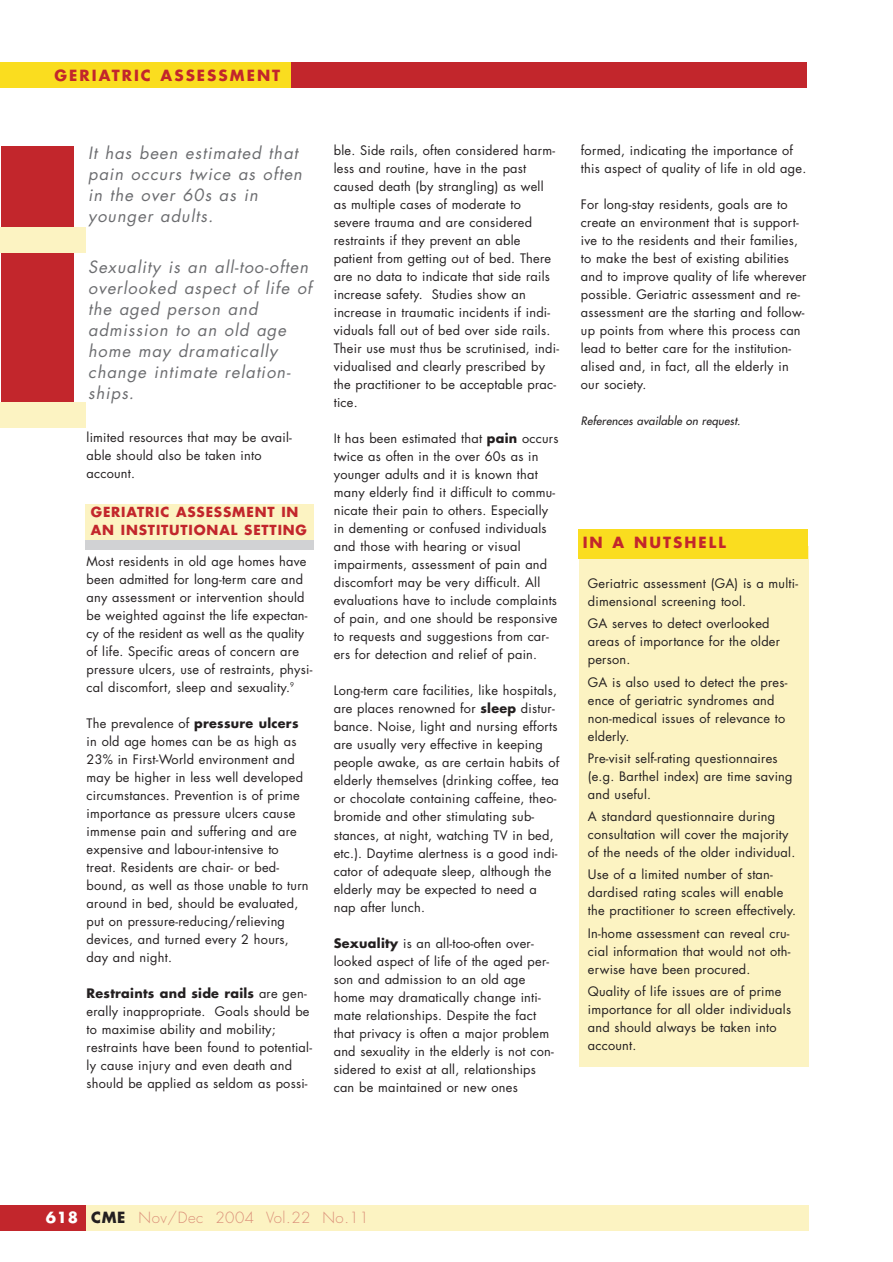
<style>
.page{position:relative;width:893px;height:1262px;background:#fff}
.page>*{position:absolute;margin:0;border:0;box-sizing:border-box;transform-origin:0 0}
.t1{font:italic 16.5px/21px "Futura";letter-spacing:.06em;color:#6c6d70}
.t2{font:700 15px "Futura";letter-spacing:.135em;color:#c2262c}
.t3{font:300 15px "Futura";letter-spacing:.035em;color:#db9079}
.t4{font:700 13.5px/18px "Futura";letter-spacing:.06em;color:#c2262c}
.t5{font:12.75px/18px "Futura";letter-spacing:.02em;color:#231f20}
.t6{font:italic 11.25px "Futura";letter-spacing:.015em;color:#231f20}
.s1{font-weight:700}
.s2{font-weight:700;color:#fff}
.s3{font-weight:700;color:#231f20}
</style>
<div class="page">
<div style="left:85px;top:504px;width:229px;height:36px;background:#fcf3c2"></div>
<div style="left:85px;top:540px;width:229px;height:9px;background:#d1d2d4"></div>
<div style="left:579px;top:546px;width:229px;height:520px;background:#fcf3c2"></div>
<div style="left:578px;top:529px;width:230px;height:29px;background:#fadd1f"></div>
<div style="left:0;top:1204px;width:808px;height:26px;background:#fcf3c2"></div>
<div style="left:0;top:1204px;width:85px;height:26px;background:#c2262c"></div>
<div style="left:0;top:62px;width:806px;height:26px;background:#c2262c"></div>
<div style="left:0;top:62px;width:291px;height:26px;background:#fadd1f"></div>
<div style="left:2px;top:147px;width:72px;height:275px;background:#c2262c"></div>
<div style="left:0;top:227px;width:85px;height:25px;background:#fcf3c2"></div>
<div style="left:0;top:402px;width:85px;height:25px;background:#fcf3c2"></div>
<p class="t2" style="left:55px;top:68px;width:227px">GERIATRIC ASSESSMENT</p>
<p class="t1" style="left:88px;top:144px;width:215px">It has been estimated that pain occurs twice as often in the over 60s as in younger adults.</p>
<p class="t1" style="left:88px;top:258px;width:225px">Sexuality is an all-too-often overlooked aspect of life of the aged person and admission to an old age home may dramatically change intimate relation&shy;ships.</p>
<p class="t5" style="left:87px;top:429px;width:207px">limited resources that may be avail&shy;able should also be taken into account.</p>
<p class="t4" style="left:91px;top:504px;width:218px">GERIATRIC ASSESSMENT IN<br>AN INSTITUTIONAL SETTING</p>
<p class="t5" style="left:87px;top:553px;width:227px">Most residents in old age homes have been admitted for long-term care and any assessment or intervention should be weighted against the life expectan&shy;cy of the resident as well as the quality of life. Specific areas of concern are pressure ulcers, use of restraints, physi&shy;cal discomfort, sleep and sexuality.<sup>9</sup></p>
<p class="t5" style="left:87px;top:715px;width:223px">The prevalence of <span class="s1">pressure ulcers </span>in old age homes can be as high as 23% in First-World environment and may be higher in less well developed circumstances. Prevention is of prime importance as pressure ulcers cause immense pain and suffering and are expensive and labour-intensive to treat. Residents are chair- or bed&shy;bound, as well as those unable to turn around in bed, should be evaluated, put on pressure-reducing/relieving devices, and turned every 2 hours, day and night.</p>
<p class="t5" style="left:87px;top:985px;width:227px"><span class="s1">Restraints and side rails</span> are gen&shy;erally inappropriate. Goals should be to maximise ability and mobility; restraints have been found to potential&shy;ly cause injury and even death and should be applied as seldom as possi-</p>
<p class="t5" style="left:334px;top:143px;width:227px">ble. Side rails, often considered harm&shy;less and routine, have in the past caused death (by strangling) as well as multiple cases of moderate to severe trauma and are considered restraints if they prevent an able patient from getting out of bed. There are no data to indicate that side rails increase safety. Studies show an increase in traumatic incidents if indi&shy;viduals fall out of bed over side rails.<br>Their use must thus be scrutinised, indi&shy;vidualised and clearly prescribed by the practitioner to be acceptable prac&shy;tice.</p>
<p class="t5" style="left:334px;top:431px;width:226px">It has been estimated that <span class="s1">pain</span> occurs twice as often in the over 60s as in younger adults and it is known that many elderly find it difficult to commu&shy;nicate their pain to others. Especially in dementing or confused individuals and those with hearing or visual impairments, assessment of pain and discomfort may be very difficult. All evaluations have to include complaints of pain, and one should be responsive to requests and suggestions from car&shy;ers for detection and relief of pain.</p>
<p class="t5" style="left:334px;top:683px;width:227px">Long-term care facilities, like hospitals, are places renowned for <span class="s1">sleep</span> distur&shy;bance. Noise, light and nursing efforts are usually very effective in keeping people awake, as are certain habits of elderly themselves (drinking coffee, tea or chocolate containing caffeine, theo&shy;bromide and other stimulating sub&shy;stances, at night, watching TV in bed, etc.). Daytime alertness is a good indi&shy;cator of adequate sleep, although the elderly may be expected to need a nap after lunch.</p>
<p class="t5" style="left:334px;top:935px;width:221px"><span class="s1">Sexuality</span> is an all-too-often over&shy;looked aspect of life of the aged per&shy;son and admission to an old age home may dramatically change inti&shy;mate relationships. Despite the fact that privacy is often a major problem and sexuality in the elderly is not con&shy;sidered to exist at all, relationships can be maintained or new ones</p>
<p class="t5" style="left:581px;top:143px;width:227px">formed, indicating the importance of this aspect of quality of life in old age.</p>
<p class="t5" style="left:581px;top:197px;width:227px">For long-stay residents, goals are to create an environment that is support&shy;ive to the residents and their families, to make the best of existing abilities and to improve quality of life wherever possible. Geriatric assessment and re&shy;assessment are the starting and follow&shy;up points from where this process can lead to better care for the institution&shy;alised and, in fact, all the elderly in our society.</p>
<p class="t6" style="left:581px;top:415px;width:161px">References available on request.</p>
<p class="t2" style="left:582px;top:535px;width:145px">IN A NUTSHELL</p>
<p class="t5" style="left:588px;top:575px;width:212px">Geriatric assessment (GA) is a multi&shy;dimensional screening tool.</p>
<p class="t5" style="left:588px;top:615px;width:194px">GA serves to detect overlooked areas of importance for the older person.</p>
<p class="t5" style="left:588px;top:674px;width:201px">GA is also used to detect the pres&shy;ence of geriatric syndromes and non-medical issues of relevance to elderly.</p>
<p class="t5" style="left:588px;top:750px;width:206px">Pre-visit self-rating questionnaires (e.g. Barthel index) are time saving and useful.</p>
<p class="t5" style="left:588px;top:808px;width:209px">A standard questionnaire during consultation will cover the majority of the needs of the older individual.</p>
<p class="t5" style="left:588px;top:867px;width:210px">Use of a limited number of stan&shy;dardised rating scales will enable the practitioner to screen effectively.</p>
<p class="t5" style="left:588px;top:925px;width:204px;text-align:justify">In-home assessment can reveal cru&shy;cial information that would not oth&shy;erwise have been procured.</p>
<p class="t5" style="left:588px;top:983px;width:205px">Quality of life issues are of prime importance for all older individuals and should always be taken into account.</p>
<p class="t3" style="left:46px;top:1210px;width:324px"><span class="s2">618</span> <span class="s3">CME</span> Nov/Dec 2004 Vol.22 No.11</p>
</div>
